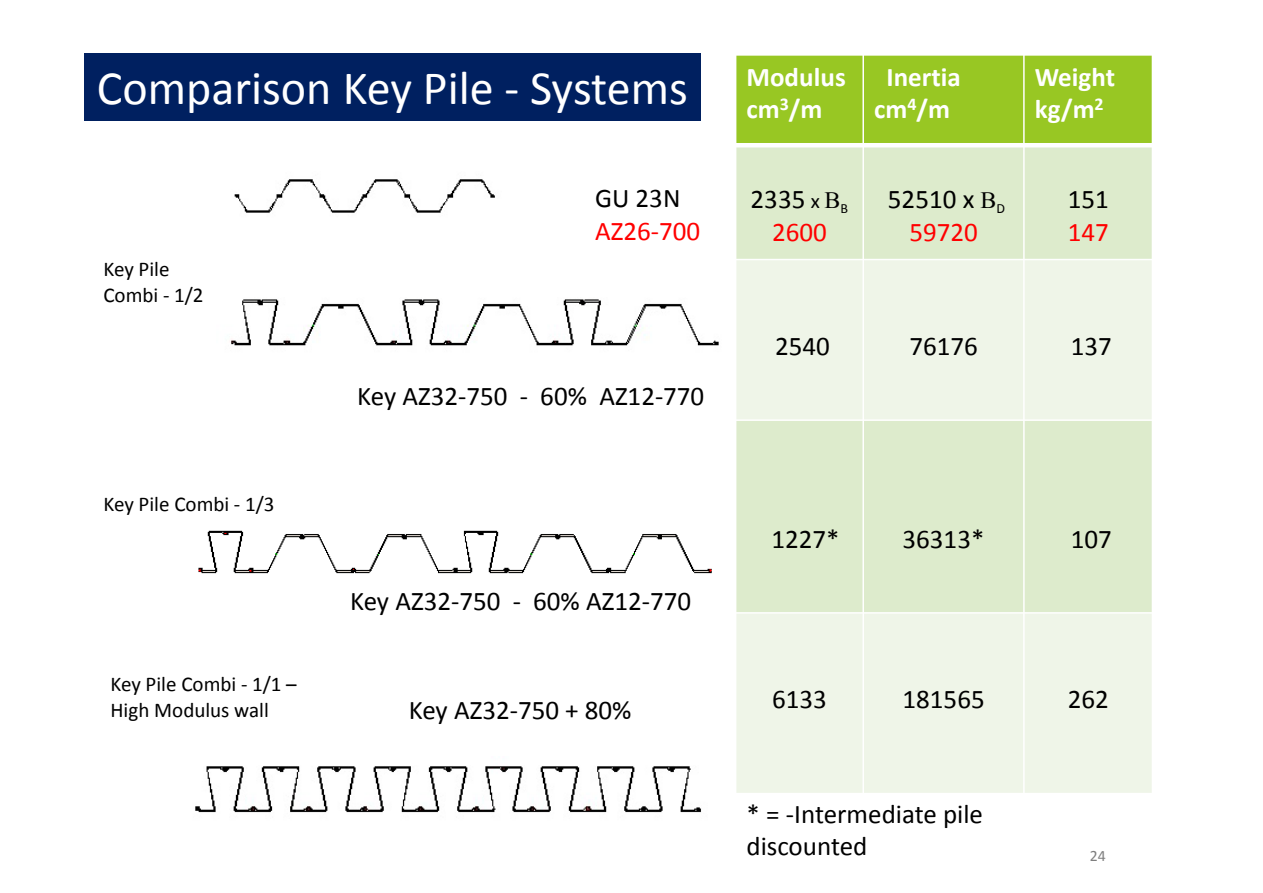
<style>
.page{position:relative;width:1263px;height:893px;background:#fff}
.page>*{position:absolute;margin:0;border:0;box-sizing:border-box;transform-origin:0 0}
.t1{font:48px "Calibri";color:#fff}
.t2{font:27px/32.4px "Calibri";color:#000;text-align:center}
.t3{font:700 27px/32.4px "Calibri";color:#fff}
.t4{font:27px "Calibri";color:#f00}
.t5{font:21px/25.2px "Calibri";letter-spacing:-.005em;color:#000}
.t6{font:15.9px "Calibri";color:#7f7f7f}
.s1{font-size:21px}
.s2{color:#f00}
</style>
<div class="page">
<div style="left:736px;top:55px;width:127px;height:90px;background:#98c723"></div>
<div style="left:863px;top:55px;width:161px;height:90px;background:#98c723"></div>
<div style="left:1024px;top:55px;width:128px;height:90px;background:#98c723"></div>
<div style="left:736px;top:145px;width:127px;height:115px;background:#ddebcc"></div>
<div style="left:863px;top:145px;width:161px;height:115px;background:#ddebcc"></div>
<div style="left:1024px;top:145px;width:128px;height:115px;background:#ddebcc"></div>
<div style="left:736px;top:260px;width:127px;height:160px;background:#eff5e8"></div>
<div style="left:863px;top:260px;width:161px;height:160px;background:#eff5e8"></div>
<div style="left:1024px;top:260px;width:128px;height:160px;background:#eff5e8"></div>
<div style="left:736px;top:420px;width:127px;height:193px;background:#ddebcc"></div>
<div style="left:863px;top:420px;width:161px;height:193px;background:#ddebcc"></div>
<div style="left:1024px;top:420px;width:128px;height:193px;background:#ddebcc"></div>
<div style="left:736px;top:613px;width:127px;height:181px;background:#eff5e8"></div>
<div style="left:863px;top:613px;width:161px;height:181px;background:#eff5e8"></div>
<div style="left:1024px;top:613px;width:128px;height:181px;background:#eff5e8"></div>
<hr style="left:862px;top:54px;width:2px;height:740px;background:#fff">
<hr style="left:1023px;top:54px;width:2px;height:740px;background:#fff">
<hr style="left:735px;top:143px;width:417px;height:4px;background:#fff">
<hr style="left:735px;top:259px;width:417px;height:1px;background:#fff">
<hr style="left:735px;top:419px;width:417px;height:2px;background:#fff">
<hr style="left:735px;top:612px;width:417px;height:2px;background:#fff">
<hr style="left:735px;top:54px;width:417px;height:2px;background:#fff">
<hr style="left:735px;top:793px;width:417px;height:1px;background:#fff">
<div style="left:84px;top:54px;width:617px;height:67px;background:#002060"></div>
<img style="left:234px;top:179px;width:261px;height:34px">
<img style="left:231px;top:299px;width:488px;height:47px">
<img style="left:198px;top:530px;width:514px;height:44px">
<img style="left:195px;top:766px;width:506px;height:47px">
<h1 class="t1" style="left:97px;top:58px;width:592px">Comparison Key Pile - Systems</h1>
<p class="t5" style="left:103px;top:257px;width:102px">Key Pile<br>Combi - 1/2</p>
<p class="t5" style="left:103px;top:492px;width:173px">Key Pile Combi - 1/3</p>
<p class="t5" style="left:110px;top:672px;width:188px">Key Pile Combi - 1/1 –<br>High Modulus wall</p>
<p class="t2" style="left:595px;top:182px;width:87px">GU 23N</p>
<p class="t4" style="left:595px;top:214px;width:106px">AZ26-700</p>
<p class="t2" style="left:357px;top:380px;width:349px">Key AZ32-750 - 60% AZ12-770</p>
<p class="t2" style="left:350px;top:584px;width:342px">Key AZ32-750 - 60% AZ12-770</p>
<p class="t2" style="left:409px;top:694px;width:224px">Key AZ32-750 + 80%</p>
<p class="t3" style="left:746px;top:60px;width:101px">Modulus cm<sup>3</sup>/m</p>
<p class="t3" style="left:874px;top:60px;width:88px;text-align:center">Inertia cm<sup>4</sup>/m</p>
<p class="t3" style="left:1035px;top:60px;width:82px">Weight kg/m<sup>2</sup></p>
<p class="t2" style="left:751px;top:183px;width:99px">2335 <span class="s1">x</span> <sub>B<br></sub><span class="s2">2600</span></p>
<p class="t2" style="left:888px;top:183px;width:119px">52510 x <sub>D<br></sub><span class="s2">59720</span></p>
<p class="t2" style="left:1068px;top:183px;width:43px">151</p>
<p class="t4" style="left:1068px;top:215px;width:43px">147</p>
<p class="t2" style="left:775px;top:330px;width:56px">2540</p>
<p class="t2" style="left:909px;top:330px;width:70px">76176</p>
<p class="t2" style="left:1071px;top:330px;width:43px">137</p>
<p class="t2" style="left:771px;top:523px;width:70px">1227*</p>
<p class="t2" style="left:902px;top:523px;width:83px">36313*</p>
<p class="t2" style="left:1071px;top:523px;width:43px">107</p>
<p class="t2" style="left:772px;top:683px;width:56px">6133</p>
<p class="t2" style="left:902px;top:683px;width:84px">181565</p>
<p class="t2" style="left:1068px;top:683px;width:43px">262</p>
<p class="t2" style="left:746px;top:798px;width:238px;text-align:left">* = -Intermediate pile discounted</p>
<p class="t6" style="left:1090px;top:846px;width:18px">24</p>
</div>
